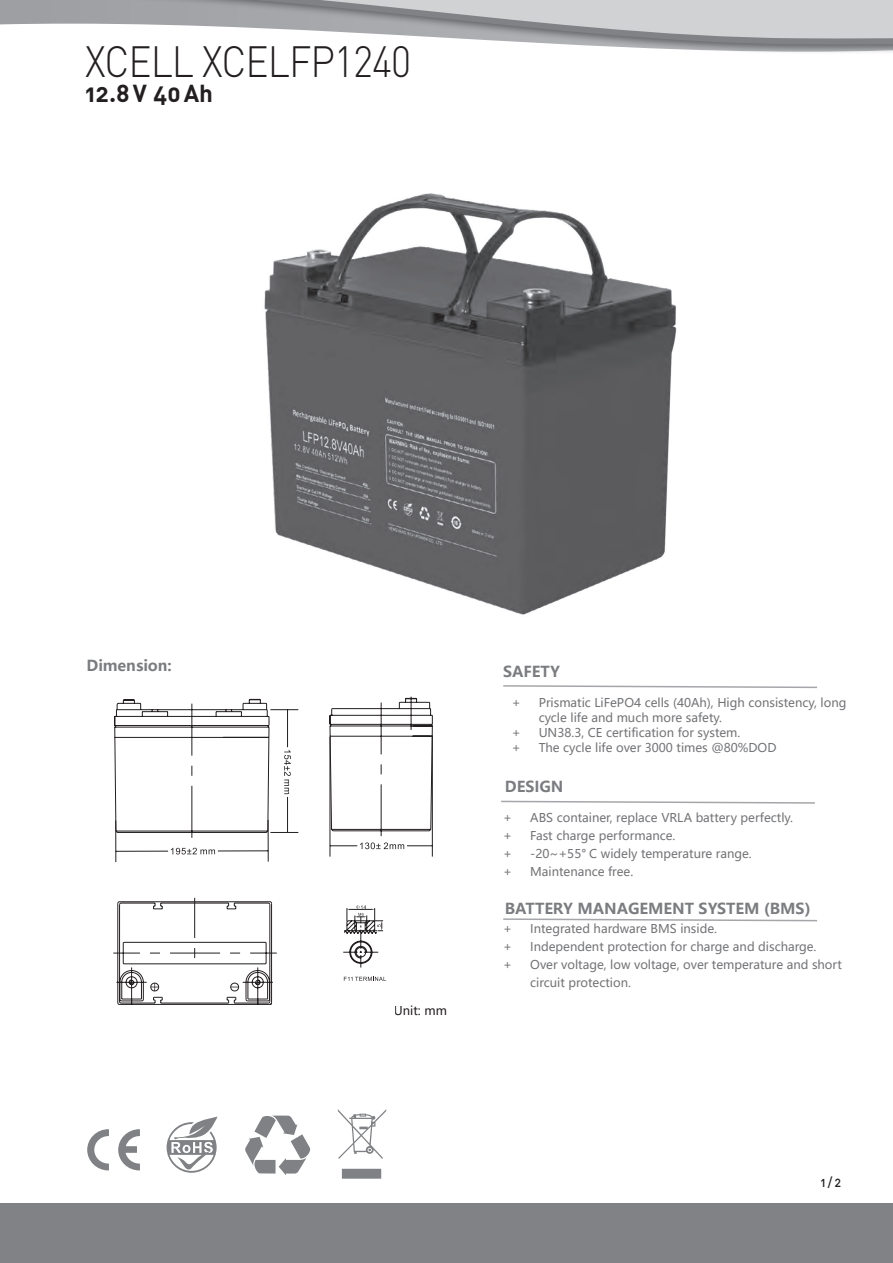
<style>
.page{position:relative;width:893px;height:1263px;background:#fff}
.page>*{position:absolute;margin:0;border:0;box-sizing:border-box;transform-origin:0 0}
.t1{font:300 43.2px "DIN";letter-spacing:-.025em;color:#231f20;scale:.9 1}
.t2{font:24.3px "DIN Bold Alternate";color:#231f20}
.t3{font:700 15px "Microsoft Ya Hei";color:#7a7c7f}
.t4{font:13.5px "DIN Medium Alternate";color:#231f20;scale:.9 1}
.t5{font:12px/18px "Microsoft Ya Hei";color:#737477}
.t6{font:12px "Microsoft Ya Hei";color:#231f20}
</style>
<div class="page">
<div style="left:0;top:1203px;width:893px;height:60px;background:#808285"></div>
<svg style="left:0;top:0;width:893px;height:49px"></svg>
<svg style="left:503px;top:685px;width:314px;height:4px"></svg>
<svg style="left:501px;top:800px;width:314px;height:4px"></svg>
<svg style="left:503px;top:918px;width:314px;height:4px"></svg>
<svg style="left:344px;top:977px;width:42px;height:4px"></svg>
<svg style="left:343px;top:905px;width:40px;height:63px"></svg>
<svg style="left:330px;top:697px;width:102px;height:139px"></svg>
<svg style="left:113px;top:898px;width:164px;height:107px"></svg>
<hr style="left:268px;top:820px;width:1px;height:42px;background:#231f20">
<hr style="left:115px;top:820px;width:1px;height:42px;background:#231f20">
<hr style="left:218px;top:850px;width:50px;height:1px;background:#231f20">
<hr style="left:116px;top:851px;width:52px;height:1px;background:#231f20">
<svg style="left:171px;top:848px;width:44px;height:6px"></svg>
<svg style="left:114px;top:699px;width:184px;height:139px"></svg>
<hr style="left:432px;top:737px;width:1px;height:120px;background:#231f20">
<hr style="left:330px;top:737px;width:1px;height:120px;background:#231f20">
<svg style="left:330px;top:842px;width:102px;height:7px"></svg>
<svg style="left:87px;top:1129px;width:22px;height:41px"></svg>
<svg style="left:118px;top:1129px;width:22px;height:41px"></svg>
<svg style="left:245px;top:1115px;width:65px;height:60px"></svg>
<svg style="left:338px;top:1109px;width:48px;height:70px"></svg>
<svg style="left:167px;top:1116px;width:50px;height:57px"></svg>
<img style="left:264px;top:193px;width:413px;height:422px">
<h1 class="t1" style="left:85px;top:35px;width:364px">XCELL XCELFP1240</h1>
<h2 class="t2" style="left:85px;top:77px;width:130px">12.8 V 40 Ah</h2>
<p class="t3" style="left:86px;top:655px;width:87px">Dimension:</p>
<p class="t6" style="left:394px;top:1003px;width:54px">Unit: mm</p>
<p class="t3" style="left:503px;top:661px;width:58px">SAFETY</p>
<p class="t5" style="left:512px;top:693px;width:10px">+</p>
<p class="t5" style="left:539px;top:694px;width:309px;line-height:15px">Prismatic LiFePO4 cells (40Ah), High consistency, long cycle life and much more safety.</p>
<p class="t5" style="left:512px;top:723px;width:10px">+</p>
<p class="t5" style="left:539px;top:723px;width:203px">UN38.3, CE certification for system.</p>
<p class="t5" style="left:512px;top:738px;width:10px">+</p>
<p class="t5" style="left:539px;top:738px;width:239px">The cycle life over 3000 times @80%DOD</p>
<p class="t3" style="left:505px;top:776px;width:60px">DESIGN</p>
<p class="t5" style="left:503px;top:808px;width:10px">+</p>
<p class="t5" style="left:530px;top:808px;width:264px">ABS container, replace VRLA battery perfectly.</p>
<p class="t5" style="left:503px;top:826px;width:10px">+</p>
<p class="t5" style="left:530px;top:826px;width:147px">Fast charge performance.</p>
<p class="t5" style="left:503px;top:844px;width:10px">+</p>
<p class="t5" style="left:530px;top:844px;width:223px">-20~+55° C widely temperature range.</p>
<p class="t5" style="left:503px;top:862px;width:10px">+</p>
<p class="t5" style="left:530px;top:862px;width:104px">Maintenance free.</p>
<p class="t3" style="left:505px;top:898px;width:307px">BATTERY MANAGEMENT SYSTEM (BMS)</p>
<p class="t5" style="left:503px;top:920px;width:10px">+</p>
<p class="t5" style="left:530px;top:920px;width:188px">Integrated hardware BMS inside.</p>
<p class="t5" style="left:503px;top:938px;width:10px">+</p>
<p class="t5" style="left:530px;top:938px;width:288px">Independent protection for charge and discharge.</p>
<p class="t5" style="left:503px;top:956px;width:10px">+</p>
<p class="t5" style="left:530px;top:956px;width:313px">Over voltage, low voltage, over temperature and short circuit protection.</p>
<p class="t4" style="left:821px;top:1173px;width:24px">1 / 2</p>
</div>
